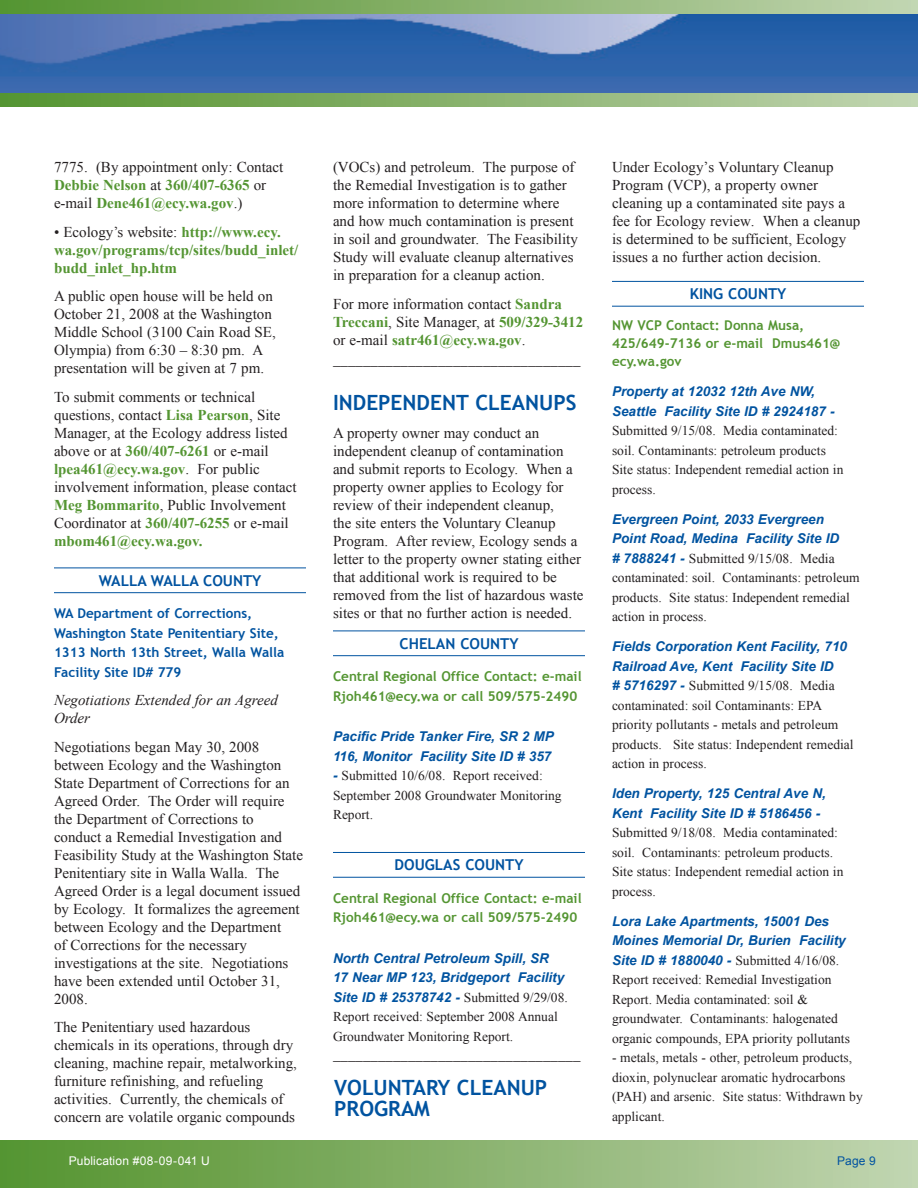
<style>
.page{position:relative;width:918px;height:1188px;background:#fff}
.page>*{position:absolute;margin:0;border:0;box-sizing:border-box;transform-origin:0 0}
.HEADERS{font:700 21px "Trebuchet MS";color:#0153a0}
.Return_Address{font:700 21px "Trebuchet MS";color:#0153a0}
.Body_Copy{font:15px/18px "Times New Roman";color:#231f20}
.Bullets{font:15px/18px "Times New Roman";color:#231f20}
.Bullets-2{font:700 15px/18px "Times New Roman";color:#549532}
.County_Name_Add_BLUE{font:15px "Myriad Pro";color:#231f20}
.County_Subhead{font:700 15px "Trebuchet MS";color:#0153a0}
.t1{font:italic 15px/18px "Times New Roman";color:#231f20}
.Return_Address-2{font:13.5px/19.5px "Times New Roman";color:#231f20}
.County_Name_Add_BLUE-2{font:13.5px/19.5px "Times New Roman";color:#231f20}
.County_Name_Add_BLUE-3{font:700 13.5px/19.5px "Trebuchet MS";color:#549532}
.County_Name_Add_BLUE-4{font:700 13.5px/19.5px "Trebuchet MS";color:#0153a0}
.County_Name_Add_BLUE-5{font:italic 700 13.5px/19.5px "Arial";color:#0153a0}
.PUB___Pg__s{font:12px "Arial";letter-spacing:.015em;color:#fff}
.PUB___Pg__s-2{font:12px "Arial";color:#0153a0}
.s1{font-weight:700;color:#549532}
.s2{font-weight:400;color:#231f20}
.s3{font-family:"Arial";font-weight:700;font-style:italic;color:#0153a0}
</style>
<div class="page">
<img style="left:0;top:14px;width:918px;height:79px">
<svg style="left:0;top:0;width:918px;height:14px;background:#89b26d"></svg>
<svg style="left:0;top:93px;width:918px;height:13px;background:#89b26d"></svg>
<div style="left:0;top:1141px;width:918px;height:47px;background:linear-gradient(to right,#53922d,#c0d3af)"></div>
<hr style="left:333px;top:631px;width:252px;height:1px;background:#0153a0">
<hr style="left:333px;top:655px;width:252px;height:1px;background:#0153a0">
<hr style="left:333px;top:852px;width:252px;height:1px;background:#0153a0">
<hr style="left:333px;top:877px;width:252px;height:1px;background:#0153a0">
<hr style="left:54px;top:568px;width:252px;height:1px;background:#0153a0">
<hr style="left:54px;top:592px;width:252px;height:1px;background:#0153a0">
<hr style="left:612px;top:281px;width:252px;height:1px;background:#0153a0">
<hr style="left:612px;top:306px;width:252px;height:1px;background:#0153a0">
<p class="Bullets" style="left:54px;top:158px;width:231px">7775. (By appointment only: Contact<br><span class="s1">Debbie Nelson</span> at <span class="s1">360/407-6365</span> or e-mail <span class="s1">Dene461@ecy.wa.gov</span>.)</p>
<p class="Bullets-2" style="left:54px;top:223px;width:246px"><span class="s2">• Ecology’s website:</span> http://www.ecy. wa.gov/programs/tcp/sites/budd_inlet/ budd_inlet_hp.htm</p>
<p class="Bullets" style="left:54px;top:287px;width:223px">A public open house will be held on<br>October 21, 2008 at the Washington<br>Middle School (3100 Cain Road SE,<br>Olympia) from 6:30 – 8:30 pm. A presentation will be given at 7 pm.</p>
<p class="Bullets" style="left:54px;top:388px;width:244px">To submit comments or technical questions, contact <span class="s1">Lisa Pearson</span>, Site Manager, at the Ecology address listed above or at <span class="s1">360/407-6261</span> or e-mail <span class="s1">lpea461@ecy.wa.gov</span>. For public involvement information, please contact <span class="s1">Meg Bommarito</span>, Public Involvement Coordinator at <span class="s1">360/407-6255</span> or e-mail <span class="s1">mbom461@ecy.wa.gov.</span></p>
<p class="County_Subhead" style="left:99px;top:571px;width:164px">walla walla County</p>
<p class="County_Name_Add_BLUE-4" style="left:54px;top:604px;width:232px">WA Department of Corrections,<br>Washington State Penitentiary Site,<br>1313 North 13th Street, Walla Walla<br>Facility Site ID# 779</p>
<p class="t1" style="left:54px;top:691px;width:225px">Negotiations Extended for an Agreed<br>Order</p>
<p class="Body_Copy" style="left:54px;top:737px;width:251px">Negotiations began May 30, 2008 between Ecology and the Washington State Department of Corrections for an Agreed Order. The Order will require the Department of Corrections to conduct a Remedial Investigation and Feasibility Study at the Washington State Penitentiary site in Walla Walla. The Agreed Order is a legal document issued by Ecology. It formalizes the agreement between Ecology and the Department<br>of Corrections for the necessary investigations at the site. Negotiations have been extended until October 31, 2008.</p>
<p class="Body_Copy" style="left:54px;top:1018px;width:244px">The Penitentiary used hazardous chemicals in its operations, through dry cleaning, machine repair, metalworking, furniture refinishing, and refueling activities. Currently, the chemicals of concern are volatile organic compounds</p>
<p class="Body_Copy" style="left:333px;top:158px;width:246px">(VOCs) and petroleum. The purpose of the Remedial Investigation is to gather more information to determine where and how much contamination is present in soil and groundwater. The Feasibility Study will evaluate cleanup alternatives in preparation for a cleanup action.</p>
<p class="Bullets" style="left:333px;top:295px;width:252px">For more information contact <span class="s1">Sandra<br>Treccani</span>, Site Manager, at <span class="s1">509/329-3412 </span>or e-mail <span class="s1">satr461@ecy.wa.gov</span>.</p>
<p class="County_Name_Add_BLUE" style="left:333px;top:351px;width:249px">_________________________________</p>
<p class="Return_Address" style="left:333px;top:389px;width:47px">INDEPEN</p>
<p class="Return_Address" style="left:417px;top:389px;width:27px">DENT</p>
<p class="Return_Address" style="left:475px;top:389px;width:14px">CLEANUPS</p>
<p class="Body_Copy" style="left:333px;top:424px;width:252px">A property owner may conduct an independent cleanup of contamination and submit reports to Ecology. When a property owner applies to Ecology for review of their independent cleanup,<br>the site enters the Voluntary Cleanup Program. After review, Ecology sends a letter to the property owner stating either that additional work is required to be removed from the list of hazardous waste sites or that no further action is needed.</p>
<p class="County_Subhead" style="left:400px;top:634px;width:121px">chelan County</p>
<p class="County_Name_Add_BLUE-3" style="left:333px;top:667px;width:250px">Central Regional Office Contact: e-mail<br>Rjoh461@ecy.wa or call 509/575-2490</p>
<p class="County_Name_Add_BLUE-5" style="left:333px;top:727px;width:222px">Pacific Pride Tanker Fire, SR 2 MP<br>116, Monitor Facility Site ID # 357</p>
<p class="County_Name_Add_BLUE-2" style="left:333px;top:766px;width:230px"><span class="s3">-</span> Submitted 10/6/08. Report received:<br>September 2008 Groundwater Monitoring<br>Report.</p>
<p class="County_Subhead" style="left:395px;top:855px;width:131px">douglas County</p>
<p class="County_Name_Add_BLUE-3" style="left:333px;top:888px;width:250px">Central Regional Office Contact: e-mail<br>Rjoh461@ecy.wa or call 509/575-2490</p>
<p class="County_Name_Add_BLUE-2" style="left:333px;top:948px;width:236px"><span class="s3">North Central Petroleum Spill, SR<br>17 Near MP 123, Bridgeport Facility Site ID # 25378742 -</span> Submitted 9/29/08.<br>Report received: September 2008 Annual Groundwater Monitoring Report.</p>
<p class="County_Name_Add_BLUE" style="left:333px;top:1045px;width:249px">_________________________________</p>
<p class="HEADERS" style="left:334px;top:1075px;width:27px">VOLUNTARY</p>
<p class="HEADERS" style="left:457px;top:1075px;width:14px">CLEANUP</p>
<p class="HEADERS" style="left:334px;top:1096px;width:15px">PROGRAM</p>
<p class="Body_Copy" style="left:612px;top:158px;width:250px">Under Ecology’s Voluntary Cleanup Program (VCP), a property owner cleaning up a contaminated site pays a fee for Ecology review. When a cleanup is determined to be sufficient, Ecology issues a no further action decision.</p>
<p class="County_Subhead" style="left:690px;top:284px;width:98px">king County</p>
<p class="County_Name_Add_BLUE-3" style="left:612px;top:316px;width:230px;line-height:18px">NW VCP Contact: Donna Musa,<br>425/649-7136 or e-mail Dmus461@ ecy.wa.gov</p>
<p class="Return_Address-2" style="left:612px;top:382px;width:233px"><span class="s3">Property at 12032 12th Ave NW, Seattle Facility Site ID # 2924187 - </span>Submitted 9/15/08. Media contaminated: soil. Contaminants: petroleum products Site status: Independent remedial action in process.</p>
<p class="Return_Address-2" style="left:612px;top:509px;width:249px"><span class="s3">Evergreen Point, 2033 Evergreen Point Road, Medina Facility Site ID<br># 7888241 -</span> Submitted 9/15/08. Media contaminated: soil. Contaminants: petroleum products. Site status: Independent remedial action in process.</p>
<p class="Return_Address-2" style="left:612px;top:637px;width:243px"><span class="s3">Fields Corporation Kent Facility, 710<br>Railroad Ave, Kent Facility Site ID<br># 5716297 -</span> Submitted 9/15/08. Media contaminated: soil Contaminants: EPA priority pollutants - metals and petroleum products. Site status: Independent remedial action in process.</p>
<p class="Return_Address-2" style="left:612px;top:784px;width:233px"><span class="s3">Iden Property, 125 Central Ave N, Kent Facility Site ID # 5186456 - </span>Submitted 9/18/08. Media contaminated: soil. Contaminants: petroleum products.<br>Site status: Independent remedial action in process.</p>
<p class="Return_Address-2" style="left:612px;top:911px;width:239px"><span class="s3">Lora Lake Apartments, 15001 Des Moines Memorial Dr, Burien Facility Site ID # 1880040 -</span> Submitted 4/16/08.<br>Report received: Remedial Investigation Report. Media contaminated: soil &amp; groundwater. Contaminants: halogenated organic compounds, EPA priority pollutants</p>
<p class="Return_Address-2" style="left:612px;top:1048px;width:252px">- metals, metals - other, petroleum products, dioxin, polynuclear aromatic hydrocarbons (PAH) and arsenic. Site status: Withdrawn by applicant.</p>
<p class="PUB___Pg__s" style="left:69px;top:1153px;width:142px">Publication #08-09-041 U</p>
<p class="PUB___Pg__s-2" style="left:837px;top:1153px;width:40px">Page 9</p>
</div>
